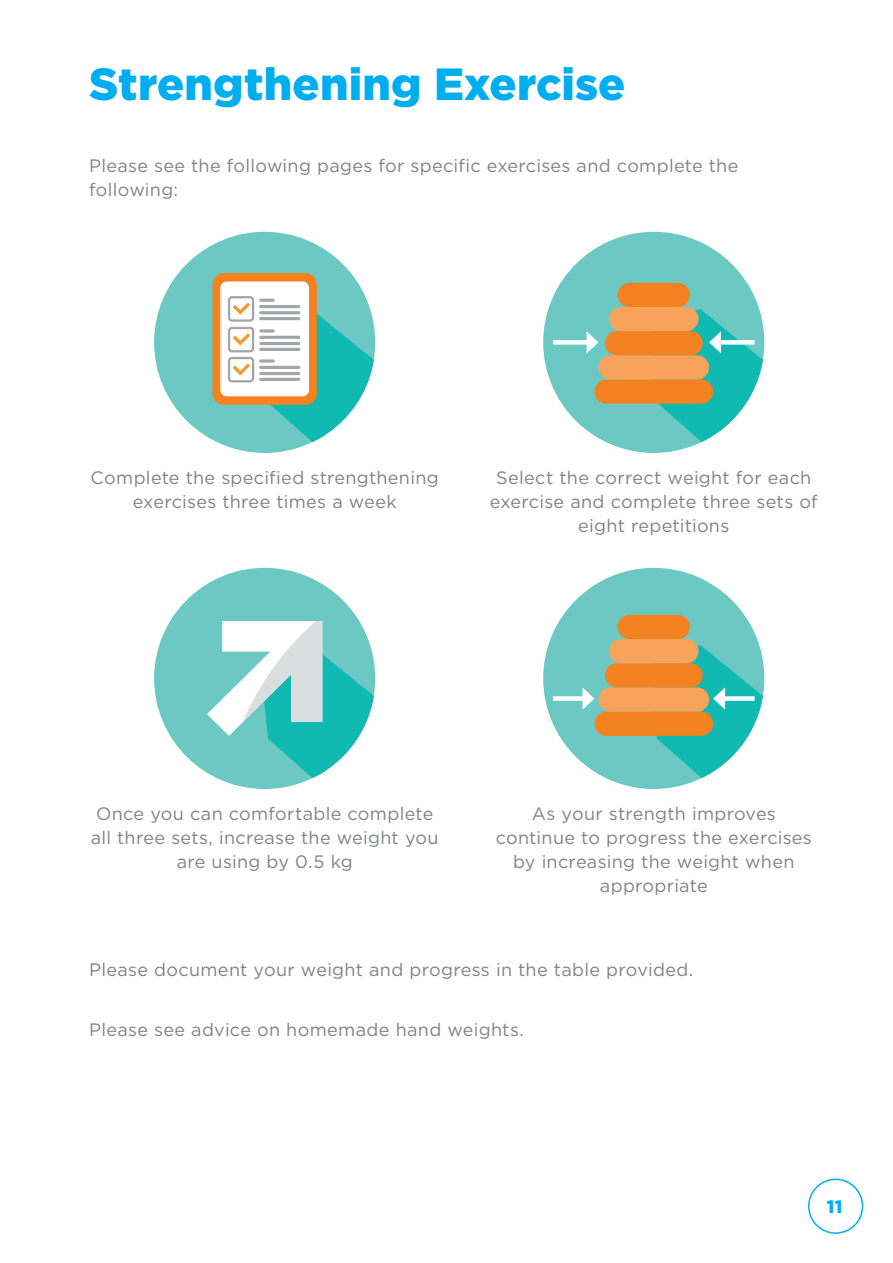
<style>
.page{position:relative;width:893px;height:1263px;background:#fff}
.page>*{position:absolute;margin:0;border:0;box-sizing:border-box;transform-origin:0 0}
.t1{font:900 45px "Gotham";letter-spacing:.005em;color:#00aeef}
.t2{font:18px/24px "Gotham";letter-spacing:.015em;color:#808285;text-align:center}
.t3{font:900 18px "Gotham";color:#00aeef}
</style>
<div class="page">
<div style="left:154px;top:232px;width:221px;height:221px;background:#6cc8c3;border-radius:50%"></div>
<svg style="left:271px;top:309px;width:104px;height:134px"></svg>
<div style="left:154px;top:568px;width:221px;height:221px;background:#6cc8c3;border-radius:50%"></div>
<div style="left:543px;top:232px;width:221px;height:221px;background:#6cc8c3;border-radius:50%"></div>
<div style="left:543px;top:568px;width:221px;height:221px;background:#6cc8c3;border-radius:50%"></div>
<div style="left:213px;top:273px;width:104px;height:132px;background:#f58220;border-radius:11px"></div>
<div style="left:220px;top:281px;width:89px;height:115px;background:#fff;border-radius:7px"></div>
<hr style="left:259px;top:299px;width:16px;height:3px;background:#a4a5a9;border-radius:2px">
<hr style="left:259px;top:305px;width:41px;height:3px;background:#a4a5a9;border-radius:2px">
<hr style="left:259px;top:311px;width:41px;height:3px;background:#a4a5a9;border-radius:2px">
<hr style="left:259px;top:317px;width:41px;height:3px;background:#a4a5a9;border-radius:2px">
<svg style="left:259px;top:329px;width:16px;height:4px"></svg>
<hr style="left:259px;top:336px;width:41px;height:3px;background:#a4a5a9;border-radius:2px">
<hr style="left:259px;top:342px;width:41px;height:3px;background:#a4a5a9;border-radius:2px">
<hr style="left:259px;top:348px;width:41px;height:3px;background:#a4a5a9;border-radius:2px">
<svg style="left:259px;top:359px;width:16px;height:4px"></svg>
<hr style="left:259px;top:366px;width:41px;height:3px;background:#a4a5a9;border-radius:2px">
<hr style="left:259px;top:372px;width:41px;height:3px;background:#a4a5a9;border-radius:2px">
<hr style="left:259px;top:378px;width:41px;height:3px;background:#a4a5a9;border-radius:2px">
<svg style="left:228px;top:296px;width:26px;height:86px"></svg>
<div style="left:594px;top:379px;width:119px;height:25px;background:#f58220;border-radius:12px"></div>
<div style="left:598px;top:355px;width:111px;height:24px;background:#f8a35c;border-radius:12px"></div>
<div style="left:605px;top:331px;width:98px;height:24px;background:#f58220;border-radius:12px"></div>
<div style="left:609px;top:307px;width:89px;height:24px;background:#f8a35c;border-radius:12px"></div>
<div style="left:618px;top:283px;width:72px;height:24px;background:#f58220;border-radius:12px"></div>
<div style="left:553px;top:340px;width:38px;height:5px;background:#fff"></div>
<svg style="left:587px;top:332px;width:11px;height:21px"></svg>
<svg style="left:651px;top:309px;width:113px;height:134px"></svg>
<svg style="left:207px;top:621px;width:168px;height:158px"></svg>
<div style="left:594px;top:712px;width:119px;height:24px;background:#f58220;border-radius:12px"></div>
<div style="left:598px;top:687px;width:111px;height:25px;background:#f8a35c;border-radius:12px"></div>
<div style="left:605px;top:663px;width:98px;height:24px;background:#f58220;border-radius:12px"></div>
<div style="left:609px;top:639px;width:89px;height:24px;background:#f8a35c;border-radius:12px"></div>
<div style="left:618px;top:615px;width:72px;height:24px;background:#f58220;border-radius:12px"></div>
<div style="left:553px;top:696px;width:34px;height:5px;background:#fff"></div>
<svg style="left:582px;top:687px;width:12px;height:23px"></svg>
<svg style="left:651px;top:645px;width:113px;height:134px"></svg>
<div style="left:808px;top:1178px;width:55px;height:56px;border:2px solid #00aeef;border-radius:50%"></div>
<h1 class="t1" style="left:89px;top:58px;width:538px">Strengthening Exercise</h1>
<p class="t2" style="left:89px;top:153px;width:651px;text-align:left">Please see the following pages for specific exercises and complete the following:</p>
<p class="t2" style="left:91px;top:465px;width:350px">Complete the specified strengthening exercises three times a week</p>
<p class="t2" style="left:490px;top:465px;width:329px">Select the correct weight for each exercise and complete three sets of eight repetitions</p>
<p class="t2" style="left:91px;top:801px;width:349px">Once you can comfortable complete all three sets, increase the weight you are using by 0.5 kg</p>
<p class="t2" style="left:496px;top:801px;width:318px">As your strength improves continue to progress the exercises by increasing the weight when appropriate</p>
<p class="t2" style="left:89px;top:957px;width:606px">Please document your weight and progress in the table provided.</p>
<p class="t2" style="left:89px;top:1017px;width:436px">Please see advice on homemade hand weights.</p>
<p class="t3" style="left:827px;top:1196px;width:17px">11</p>
</div>
